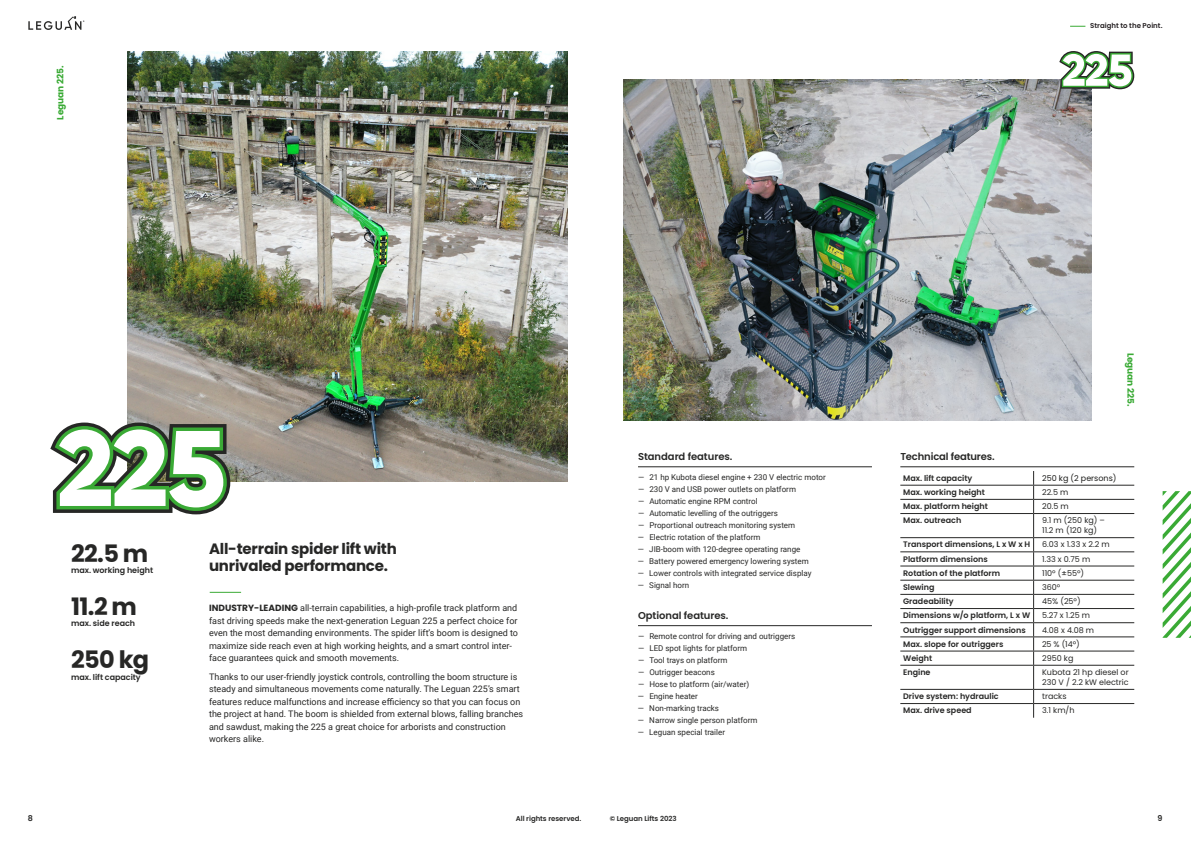
<style>
.page{position:relative;width:1191px;height:842px;background:#fff}
.page>*{position:absolute;margin:0;border:0;box-sizing:border-box;transform-origin:0 0}
.t1{font:700 24px "Poppins";letter-spacing:-.025em;color:#272726}
.t2{font:700 15px/16.2px "Poppins";letter-spacing:-.015em;color:#272726}
.t3{font:600 10px "Poppins";letter-spacing:-.005em;color:#272726}
.t4{font:9px/12.5px "Roboto";color:#272726}
.t5{font:700 9px "Poppins";letter-spacing:-.005em;color:#3aaa35}
.t6{font:8px "Roboto";color:#272726}
.t7{font:600 8px "Poppins";color:#272726}
.t8{font:8px/10px "Poppins";color:#272726}
.t9{font:8px "Poppins";color:#1d1d1b}
.t10{font:600 7px "Poppins";letter-spacing:-.005em;color:#272726}
.t11{font:600 7px "Poppins";color:#252022}
.s1{font-family:"Poppins";font-weight:700}
</style>
<div class="page">
<img style="left:624px;top:79px;width:467px;height:342px">
<svg style="left:1070px;top:26px;width:15px;height:1px"></svg>
<svg style="left:28px;top:16px;width:56px;height:14px"></svg>
<hr style="left:210px;top:592px;width:31px;height:1px;background:#3aaa35">
<img style="left:128px;top:51px;width:439px;height:431px">
<hr style="left:900px;top:466px;width:234px;height:1px;background:#272726">
<hr style="left:900px;top:485px;width:133px;height:1px;background:#272726">
<hr style="left:1033px;top:485px;width:101px;height:1px;background:#272726">
<hr style="left:900px;top:499px;width:133px;height:1px;background:#272726">
<hr style="left:1033px;top:499px;width:101px;height:1px;background:#272726">
<hr style="left:900px;top:513px;width:133px;height:1px;background:#272726">
<hr style="left:1033px;top:513px;width:101px;height:1px;background:#272726">
<hr style="left:900px;top:537px;width:133px;height:1px;background:#272726">
<hr style="left:1033px;top:537px;width:101px;height:1px;background:#272726">
<hr style="left:900px;top:551px;width:133px;height:1px;background:#272726">
<hr style="left:1033px;top:551px;width:101px;height:1px;background:#272726">
<hr style="left:900px;top:566px;width:133px;height:1px;background:#272726">
<hr style="left:1033px;top:566px;width:101px;height:1px;background:#272726">
<hr style="left:900px;top:580px;width:133px;height:1px;background:#272726">
<hr style="left:1033px;top:580px;width:101px;height:1px;background:#272726">
<hr style="left:900px;top:594px;width:133px;height:1px;background:#272726">
<hr style="left:1033px;top:594px;width:101px;height:1px;background:#272726">
<hr style="left:900px;top:608px;width:133px;height:1px;background:#272726">
<hr style="left:1033px;top:608px;width:101px;height:1px;background:#272726">
<hr style="left:900px;top:622px;width:133px;height:1px;background:#272726">
<hr style="left:1033px;top:622px;width:101px;height:1px;background:#272726">
<hr style="left:900px;top:636px;width:133px;height:1px;background:#272726">
<hr style="left:1033px;top:636px;width:101px;height:1px;background:#272726">
<hr style="left:900px;top:651px;width:133px;height:1px;background:#272726">
<hr style="left:1033px;top:651px;width:101px;height:1px;background:#272726">
<hr style="left:900px;top:665px;width:133px;height:1px;background:#272726">
<hr style="left:1033px;top:665px;width:101px;height:1px;background:#272726">
<hr style="left:900px;top:689px;width:133px;height:1px;background:#272726">
<hr style="left:1033px;top:689px;width:101px;height:1px;background:#272726">
<hr style="left:900px;top:703px;width:133px;height:1px;background:#272726">
<hr style="left:1033px;top:703px;width:101px;height:1px;background:#272726">
<svg style="left:1033px;top:471px;width:1px;height:247px"></svg>
<svg style="left:50px;top:423px;width:180px;height:91px"></svg>
<svg style="left:1059px;top:51px;width:75px;height:38px"></svg>
<svg style="left:1162px;top:491px;width:29px;height:147px"></svg>
<hr style="left:638px;top:466px;width:234px;height:1px;background:#272726">
<hr style="left:638px;top:625px;width:234px;height:1px;background:#272726">
<p class="t5" style="left:55px;top:120px;width:56px;rotate:-90deg">Leguan 225.</p>
<p class="t11" style="left:1090px;top:22px;width:74px">Straight to the Point.</p>
<h1 class="t1" style="left:71px;top:539px;width:79px">22.5 m</h1>
<h1 class="t1" style="left:71px;top:593px;width:68px">11.2 m</h1>
<h1 class="t1" style="left:71px;top:646px;width:80px">250 kg</h1>
<p class="t7" style="left:71px;top:565px;width:84px">max. working height</p>
<p class="t7" style="left:71px;top:619px;width:66px">max. side reach</p>
<p class="t7" style="left:71px;top:672px;width:71px">max. lift capacity</p>
<h2 class="t2" style="left:209px;top:541px;width:189px">All-terrain spider lift with unrivaled performance.</h2>
<p class="t4" style="left:209px;top:601px;width:310px"><span class="s1">INDUSTRY-LEADING</span> all-terrain capabilities, a high-profile track platform and fast driving speeds make the next-generation Leguan 225 a perfect choice for even the most demanding environments. The spider lift’s boom is designed to maximize side reach even at high working heights, and a smart control inter&shy;face guarantees quick and smooth movements.</p>
<p class="t4" style="left:209px;top:670px;width:315px">Thanks to our user-friendly joystick controls, controlling the boom structure is steady and simultaneous movements come naturally. The Leguan 225’s smart features reduce malfunctions and increase efficiency so that you can focus on the project at hand. The boom is shielded from external blows, falling branches and sawdust, making the 225 a great choice for arborists and construction workers alike.</p>
<p class="t7" style="left:28px;top:813px;width:7px">8</p>
<p class="t10" style="left:516px;top:814px;width:67px">All rights reserved.</p>
<p class="t3" style="left:638px;top:450px;width:96px">Standard features.</p>
<p class="t6" style="left:638px;top:472px;width:189px">— 21 hp Kubota diesel engine + 230 V electric motor</p>
<p class="t6" style="left:638px;top:484px;width:159px">— 230 V and USB power outlets on platform</p>
<p class="t6" style="left:638px;top:496px;width:121px">— Automatic engine RPM control</p>
<p class="t6" style="left:638px;top:508px;width:141px">— Automatic levelling of the outriggers</p>
<p class="t6" style="left:638px;top:520px;width:159px">— Proportional outreach monitoring system</p>
<p class="t6" style="left:638px;top:532px;width:124px">— Electric rotation of the platform</p>
<p class="t6" style="left:638px;top:544px;width:164px">— JIB-boom with 120-degree operating range</p>
<p class="t6" style="left:638px;top:556px;width:172px">— Battery powered emergency lowering system</p>
<p class="t6" style="left:638px;top:568px;width:175px">— Lower controls with integrated service display</p>
<p class="t6" style="left:638px;top:580px;width:53px">— Signal horn</p>
<p class="t3" style="left:638px;top:609px;width:92px">Optional features.</p>
<p class="t6" style="left:638px;top:631px;width:159px">— Remote control for driving and outriggers</p>
<p class="t6" style="left:638px;top:643px;width:111px">— LED spot lights for platform</p>
<p class="t6" style="left:638px;top:655px;width:91px">— Tool trays on platform</p>
<p class="t6" style="left:638px;top:667px;width:78px">— Outrigger beacons</p>
<p class="t6" style="left:638px;top:679px;width:113px">— Hose to platform (air/water)</p>
<p class="t6" style="left:638px;top:691px;width:61px">— Engine heater</p>
<p class="t6" style="left:638px;top:703px;width:83px">— Non-marking tracks</p>
<p class="t6" style="left:638px;top:715px;width:121px">— Narrow single person platform</p>
<p class="t6" style="left:638px;top:727px;width:89px">— Leguan special trailer</p>
<p class="t3" style="left:900px;top:450px;width:96px">Technical features.</p>
<p class="t5" style="left:1136px;top:352px;width:56px;rotate:90deg">Leguan 225.</p>
<p class="t7" style="left:903px;top:473px;width:71px">Max. lift capacity</p>
<p class="t9" style="left:1042px;top:473px;width:76px">250 kg (2 persons)</p>
<p class="t7" style="left:903px;top:488px;width:83px">Max. working height</p>
<p class="t8" style="left:1042px;top:487px;width:28px">22.5 m</p>
<p class="t7" style="left:903px;top:502px;width:86px">Max. platform height</p>
<p class="t8" style="left:1042px;top:501px;width:28px">20.5 m</p>
<p class="t7" style="left:903px;top:516px;width:60px">Max. outreach</p>
<p class="t8" style="left:1042px;top:516px;width:64px">9.1 m (250 kg) –<br>11.2 m (120 kg)</p>
<p class="t7" style="left:903px;top:540px;width:129px">Transport dimensions, L x W x H</p>
<p class="t8" style="left:1042px;top:540px;width:69px">6.03 x 1.33 x 2.2 m</p>
<p class="t7" style="left:903px;top:554px;width:86px">Platform dimensions</p>
<p class="t8" style="left:1042px;top:554px;width:50px">1.33 x 0.75 m</p>
<p class="t7" style="left:903px;top:568px;width:99px">Rotation of the platform</p>
<p class="t8" style="left:1042px;top:568px;width:44px">110º (±55º)</p>
<p class="t7" style="left:903px;top:583px;width:33px">Slewing</p>
<p class="t8" style="left:1042px;top:582px;width:20px">360º</p>
<p class="t7" style="left:903px;top:597px;width:52px">Gradeability</p>
<p class="t8" style="left:1042px;top:596px;width:40px">45% (25º)</p>
<p class="t7" style="left:903px;top:611px;width:129px">Dimensions w/o platform, L x W</p>
<p class="t8" style="left:1042px;top:611px;width:50px">5.27 x 1.25 m</p>
<p class="t7" style="left:903px;top:625px;width:124px">Outrigger support dimensions</p>
<p class="t8" style="left:1042px;top:625px;width:54px">4.08 x 4.08 m</p>
<p class="t7" style="left:903px;top:639px;width:102px">Max. slope for outriggers</p>
<p class="t8" style="left:1042px;top:639px;width:39px">25 % (14º)</p>
<p class="t7" style="left:903px;top:653px;width:31px">Weight</p>
<p class="t8" style="left:1042px;top:653px;width:33px">2950 kg</p>
<p class="t7" style="left:903px;top:668px;width:29px">Engine</p>
<p class="t8" style="left:1042px;top:667px;width:88px">Kubota 21 hp diesel or<br>230 V / 2.2 kW electric</p>
<p class="t7" style="left:903px;top:692px;width:97px">Drive system: hydraulic</p>
<p class="t8" style="left:1042px;top:691px;width:26px">tracks</p>
<p class="t7" style="left:903px;top:706px;width:70px">Max. drive speed</p>
<p class="t8" style="left:1042px;top:706px;width:34px">3.1 km/h</p>
<p class="t10" style="left:609px;top:814px;width:68px">© Leguan Lifts 2023</p>
<p class="t7" style="left:1157px;top:813px;width:7px">9</p>
</div>
